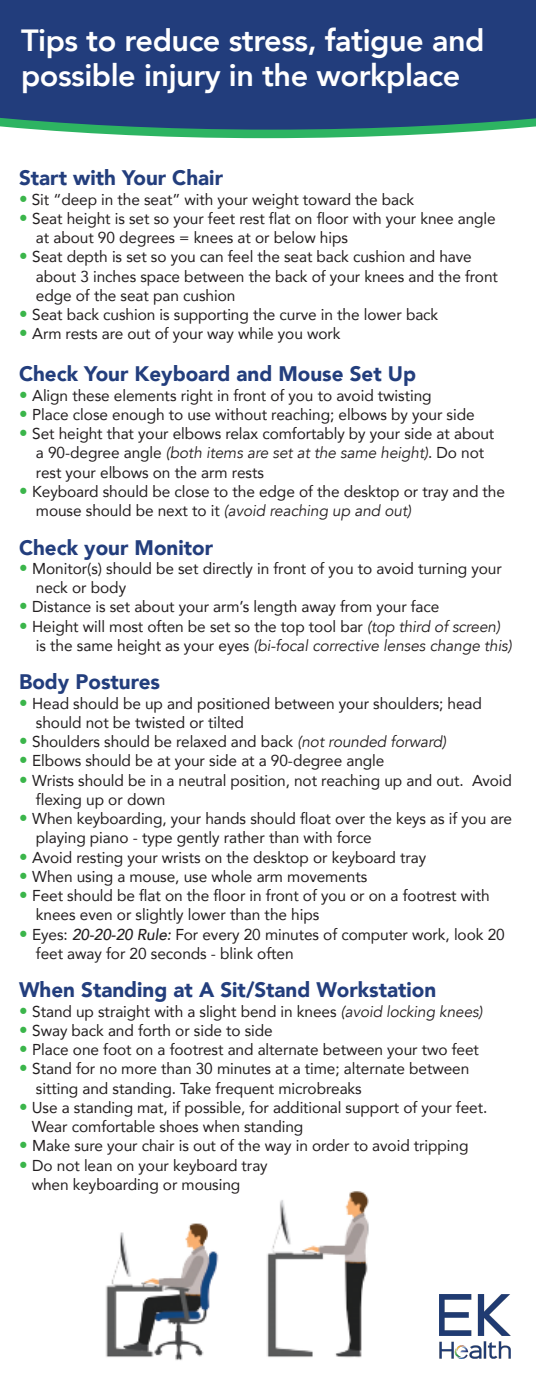
<style>
.page{position:relative;width:536px;height:1386px;background:#fff}
.page>*{position:absolute;margin:0;border:0;box-sizing:border-box;transform-origin:0 0}
.t1{font:800 30.62px/35px "Avenir";letter-spacing:-.015em;color:#fff}
.t2{font:900 21px "Avenir";color:#233e7d}
.t3{font:15.75px/19.2px "Avenir";letter-spacing:-.005em;color:#231f20}
.s1{font-size:17.5px;color:#3ab54a}
.s2{font-style:italic}
.s3{font-weight:500;font-style:italic}
</style>
<div class="page">
<img style="left:105px;top:1191px;width:264px;height:170px">
<svg style="left:44px;top:130px;width:448px;height:8px;fill:#2db462"></svg>
<div style="left:0;top:0;width:536px;height:130px;background:#223d7c"></div>
<img style="left:439px;top:1294px;width:71px;height:65px">
<h1 class="t1" style="left:21px;top:23px;width:464px">Tips to reduce stress, fatigue and possible injury in the workplace</h1>
<h2 class="t2" style="left:19px;top:160px;width:205px">Start with Your Chair</h2>
<p class="t3" style="left:19px;top:189px;width:396px"><span class="s1">•</span> Sit “deep in the seat” with your weight toward the back</p>
<p class="t3" style="left:36px;top:208px;width:461px;text-indent:-17px"><span class="s1">•</span> Seat height is set so your feet rest flat on floor with your knee angle at about 90 degrees = knees at or below hips</p>
<p class="t3" style="left:36px;top:247px;width:463px;text-indent:-17px"><span class="s1">•</span> Seat depth is set so you can feel the seat back cushion and have about 3 inches space between the back of your knees and the front edge of the seat pan cushion</p>
<p class="t3" style="left:19px;top:304px;width:420px"><span class="s1">•</span> Seat back cushion is supporting the curve in the lower back</p>
<p class="t3" style="left:19px;top:324px;width:323px"><span class="s1">•</span> Arm rests are out of your way while you work</p>
<h2 class="t2" style="left:19px;top:356px;width:398px">Check Your Keyboard and Mouse Set Up</h2>
<p class="t3" style="left:19px;top:385px;width:414px"><span class="s1">•</span> Align these elements right in front of you to avoid twisting</p>
<p class="t3" style="left:19px;top:404px;width:457px"><span class="s1">•</span> Place close enough to use without reaching; elbows by your side</p>
<p class="t3" style="left:36px;top:423px;width:460px;text-indent:-17px"><span class="s1">•</span> Set height that your elbows relax comfortably by your side at about a 90-degree angle <span class="s2">(both items are set at the same height)</span>. Do not rest your elbows on the arm rests</p>
<p class="t3" style="left:36px;top:481px;width:470px;text-indent:-17px"><span class="s1">•</span> Keyboard should be close to the edge of the desktop or tray and the mouse should be next to it <span class="s2">(avoid reaching up and out)</span></p>
<h2 class="t2" style="left:19px;top:529px;width:195px">Check your Monitor</h2>
<p class="t3" style="left:36px;top:558px;width:467px;text-indent:-17px"><span class="s1">•</span> Monitor(s) should be set directly in front of you to avoid turning your neck or body</p>
<p class="t3" style="left:19px;top:597px;width:422px"><span class="s1">•</span> Distance is set about your arm’s length away from your face</p>
<p class="t3" style="left:36px;top:616px;width:477px;text-indent:-17px"><span class="s1">•</span> Height will most often be set so the top tool bar <span class="s2">(top third of screen) </span>is the same height as your eyes <span class="s2">(bi-focal corrective lenses change this)</span></p>
<h2 class="t2" style="left:19px;top:664px;width:142px">Body Postures</h2>
<p class="t3" style="left:36px;top:693px;width:447px;text-indent:-17px"><span class="s1">•</span> Head should be up and positioned between your shoulders; head should not be twisted or tilted</p>
<p class="t3" style="left:19px;top:731px;width:428px"><span class="s1">•</span> Shoulders should be relaxed and back <span class="s2">(not rounded forward)</span></p>
<p class="t3" style="left:19px;top:751px;width:367px"><span class="s1">•</span> Elbows should be at your side at a 90-degree angle</p>
<p class="t3" style="left:36px;top:770px;width:477px;text-indent:-17px"><span class="s1">•</span> Wrists should be in a neutral position, not reaching up and out. Avoid flexing up or down</p>
<p class="t3" style="left:36px;top:808px;width:477px;text-indent:-17px"><span class="s1">•</span> When keyboarding, your hands should float over the keys as if you are playing piano - type gently rather than with force</p>
<p class="t3" style="left:19px;top:847px;width:408px"><span class="s1">•</span> Avoid resting your wrists on the desktop or keyboard tray</p>
<p class="t3" style="left:19px;top:866px;width:349px"><span class="s1">•</span> When using a mouse, use whole arm movements</p>
<p class="t3" style="left:36px;top:885px;width:455px;text-indent:-17px"><span class="s1">•</span> Feet should be flat on the floor in front of you or on a footrest with knees even or slightly lower than the hips</p>
<p class="t3" style="left:36px;top:924px;width:470px;text-indent:-17px"><span class="s1">•</span> Eyes: <span class="s3">20-20-20 Rule:</span> For every 20 minutes of computer work, look 20 feet away for 20 seconds - blink often</p>
<h2 class="t2" style="left:19px;top:972px;width:418px">When Standing at A Sit/Stand Workstation</h2>
<p class="t3" style="left:19px;top:1001px;width:465px"><span class="s1">•</span> Stand up straight with a slight bend in knees <span class="s2">(avoid locking knees)</span></p>
<p class="t3" style="left:19px;top:1020px;width:255px"><span class="s1">•</span> Sway back and forth or side to side</p>
<p class="t3" style="left:19px;top:1039px;width:461px"><span class="s1">•</span> Place one foot on a footrest and alternate between your two feet</p>
<p class="t3" style="left:36px;top:1059px;width:435px;text-indent:-17px"><span class="s1">•</span> Stand for no more than 30 minutes at a time; alternate between sitting and standing. Take frequent microbreaks</p>
<p class="t3" style="left:32px;top:1097px;width:457px;text-indent:-13px"><span class="s1">•</span> Use a standing mat, if possible, for additional support of your feet.<br>Wear comfortable shoes when standing</p>
<p class="t3" style="left:19px;top:1136px;width:451px"><span class="s1">•</span> Make sure your chair is out of the way in order to avoid tripping</p>
<p class="t3" style="left:32px;top:1155px;width:237px;text-indent:-13px"><span class="s1">•</span> Do not lean on your keyboard tray when keyboarding or mousing</p>
</div>
